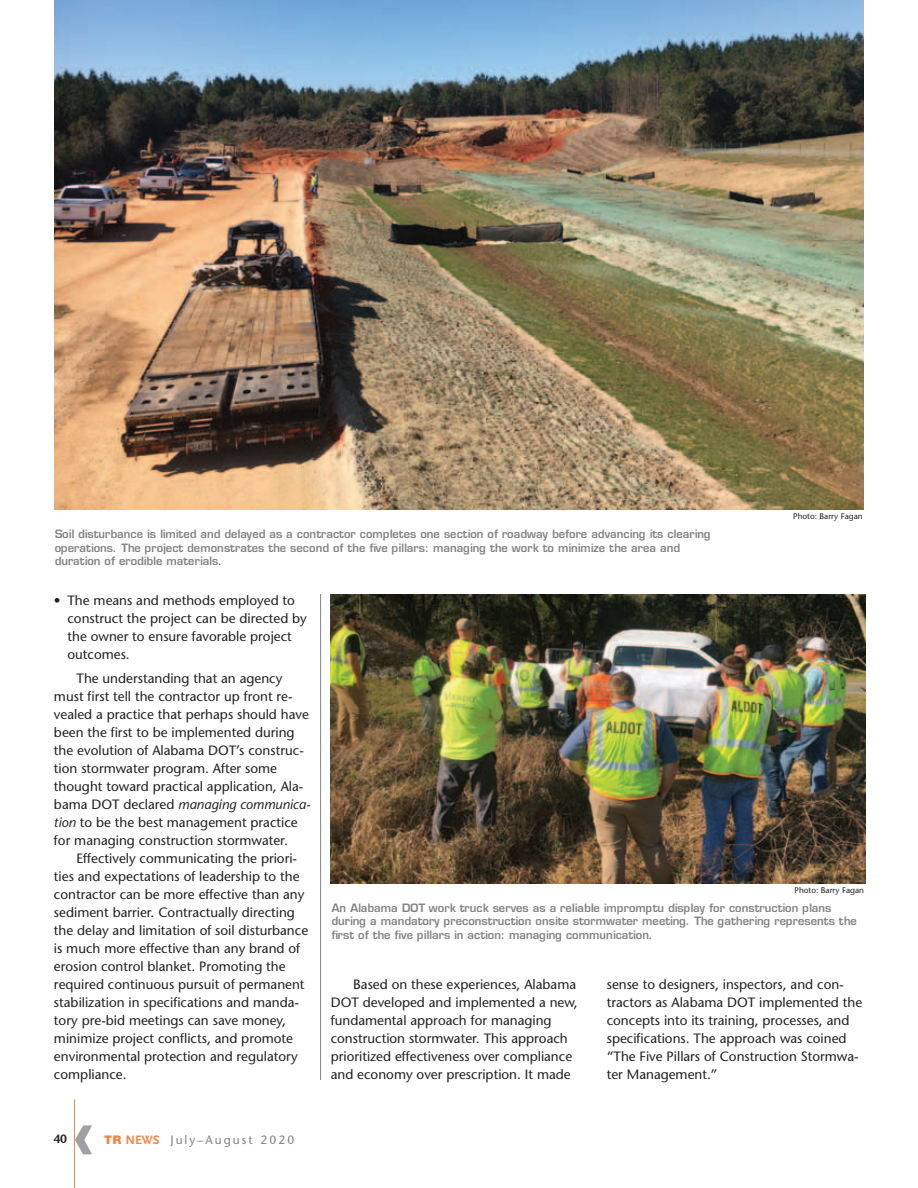
<style>
.page{position:relative;width:918px;height:1188px;background:#fff}
.page>*{position:absolute;margin:0;border:0;box-sizing:border-box;transform-origin:0 0}
.t1{font:700 70.5px "Frutiger";color:#9d9fa2}
.t2{font:13.5px/18px "Stone Sans";color:#231f20}
.t3{font:12px "Stone Sans";letter-spacing:.17em;color:#808285}
.t4{font:600 12px "Stone Sans";color:#231f20}
.t5{font:600 11.25px/13.5px "Eurostile";color:#808285}
.t6{font:8.25px "Stone Sans";color:#231f20}
.s1{font-style:italic}
.s2{font-family:"Nimbus San Nov D Blac";font-size:12.75px;color:#f58345}
.s3{font-family:"Scala Sans";font-weight:700;font-size:12.75px;color:#f58345}
</style>
<div class="page">
<hr style="left:74px;top:1099px;width:1px;height:89px;background:#f58345">
<hr style="left:320px;top:594px;width:1px;height:486px;background:#808285">
<img style="left:331px;top:594px;width:534px;height:289px">
<img style="left:54px;top:0;width:810px;height:510px">
<p class="t5" style="left:54px;top:528px;width:658px">Soil disturbance is limited and delayed as a contractor completes one section of roadway before advancing its clearing operations. The project demonstrates the second of the five pillars: managing the work to minimize the area and duration of erodible materials.</p>
<p class="t6" style="left:793px;top:513px;width:71px">Photo: Barry Fagan</p>
<p class="t2" style="left:67px;top:592px;width:241px;text-indent:-14px">• The means and methods employed to construct the project can be directed by the owner to ensure favorable project outcomes.</p>
<p class="t2" style="left:54px;top:671px;width:258px;text-indent:23px">The understanding that an agency must first tell the contractor up front re&shy;vealed a practice that perhaps should have been the first to be implemented during the evolution of Alabama DOT’s construc&shy;tion stormwater program. After some thought toward practical application, Ala&shy;bama DOT declared <span class="s1">managing communica&shy;tion</span> to be the best management practice for managing construction stormwater.</p>
<p class="t2" style="left:54px;top:851px;width:256px;text-indent:23px">Effectively communicating the priori&shy;ties and expectations of leadership to the contractor can be more effective than any sediment barrier. Contractually directing the delay and limitation of soil disturbance is much more effective than any brand of erosion control blanket. Promoting the required continuous pursuit of permanent stabilization in specifications and manda&shy;tory pre-bid meetings can save money, minimize project conflicts, and promote environmental protection and regulatory compliance.</p>
<p class="t4" style="left:53px;top:1134px;width:15px">40</p>
<h1 class="t1" style="left:71px;top:1106px;width:25px">‹</h1>
<p class="t3" style="left:105px;top:1135px;width:191px"><span class="s2">TR</span> <span class="s3">NEWS</span> July–August 2020</p>
<p class="t6" style="left:795px;top:887px;width:71px">Photo: Barry Fagan</p>
<p class="t5" style="left:331px;top:902px;width:527px">An Alabama DOT work truck serves as a reliable impromptu display for construction plans during a mandatory preconstruction onsite stormwater meeting. The gathering represents the first of the five pillars in action: managing communication.</p>
<p class="t2" style="left:331px;top:977px;width:249px;text-indent:23px">Based on these experiences, Alabama DOT developed and implemented a new, fundamental approach for managing construction stormwater. This approach prioritized effectiveness over compliance and economy over prescription. It made</p>
<p class="t2" style="left:607px;top:977px;width:257px">sense to designers, inspectors, and con&shy;tractors as Alabama DOT implemented the concepts into its training, processes, and specifications. The approach was coined “The Five Pillars of Construction Stormwa&shy;ter Management.”</p>
</div>
